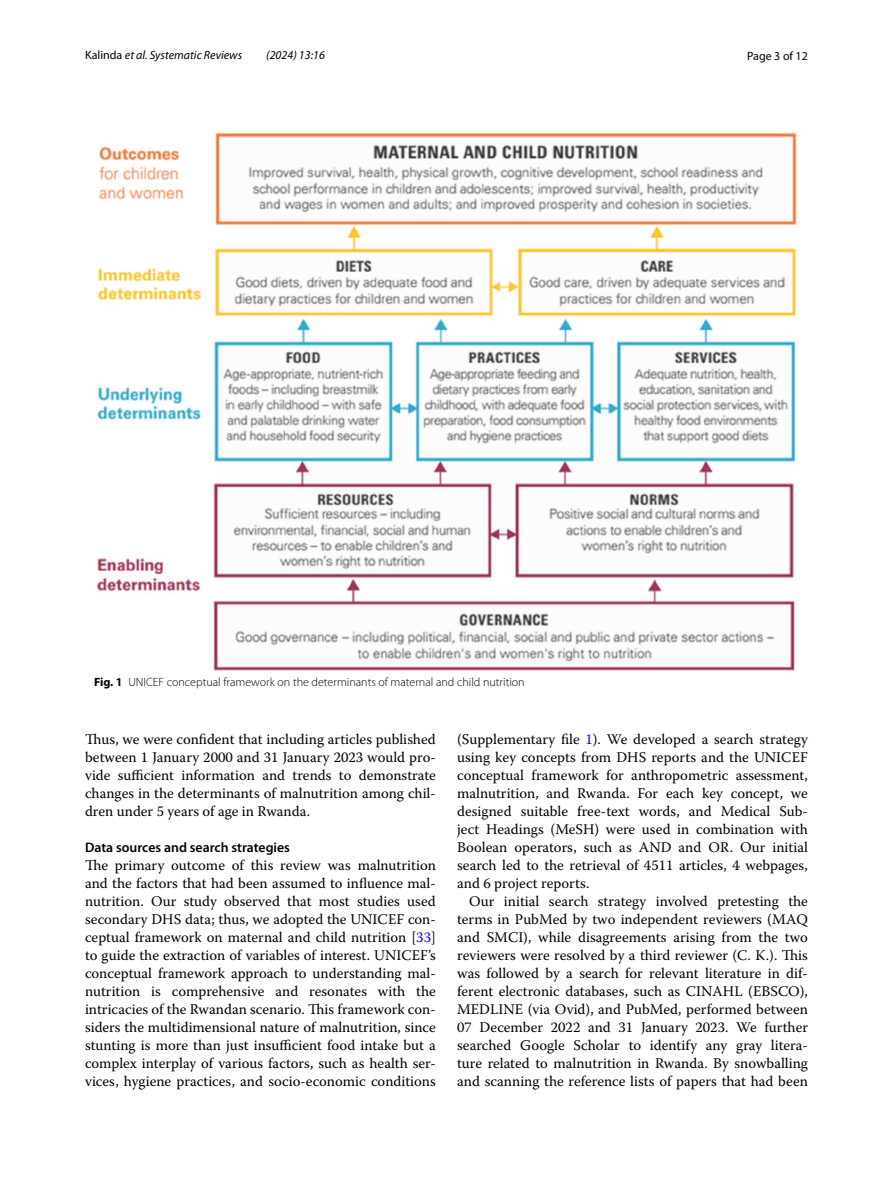
<style>
.page{position:relative;width:893px;height:1187px;background:#fff}
.page>*{position:absolute;margin:0;border:0;box-sizing:border-box;transform-origin:0 0}
.t1{font:14.7px/18px "Warnock Pro";color:#000;text-align:justify}
.t2{font:600 13.8px "Myriad Pro";color:#000}
.t3{font:300 12px "Myriad Pro";color:#000}
.t4{font:italic 12px "Myriad Pro";color:#000}
.t5{font:12px "Myriad Pro";color:#000}
.s1{font-style:normal}
.s2{font-weight:700}
.s3{color:#00f}
</style>
<div class="page">
<img style="left:96px;top:133px;width:701px;height:538px">
<p class="t4" style="left:85px;top:48px;width:159px"><span class="s1">Kalinda</span> et al. Systematic Reviews</p>
<p class="t4" style="left:266px;top:48px;width:60px">(2024) 13:16</p>
<p class="t5" style="left:747px;top:48px;width:62px">Page 3 of 12</p>
<p class="t3" style="left:94px;top:675px;width:432px"><span class="s2">Fig. 1</span> UNICEF conceptual framework on the determinants of maternal and child nutrition</p>
<p class="t1" style="left:85px;top:729px;width:352px">Thus, we were confident that including articles published between 1 January 2000 and 31 January 2023 would pro&shy;vide sufficient information and trends to demonstrate changes in the determinants of malnutrition among chil&shy;dren under 5 years of age in Rwanda.</p>
<p class="t2" style="left:85px;top:838px;width:206px">Data sources and search strategies</p>
<p class="t1" style="left:85px;top:855px;width:352px">The primary outcome of this review was malnutrition and the factors that had been assumed to influence mal&shy;nutrition. Our study observed that most studies used secondary DHS data; thus, we adopted the UNICEF con&shy;ceptual framework on maternal and child nutrition [<span class="s3">33</span>] to guide the extraction of variables of interest. UNICEF’s conceptual framework approach to understanding mal&shy;nutrition is comprehensive and resonates with the intricacies of the Rwandan scenario. This framework con&shy;siders the multidimensional nature of malnutrition, since stunting is more than just insufficient food intake but a complex interplay of various factors, such as health ser&shy;vices, hygiene practices, and socio-economic conditions</p>
<p class="t1" style="left:457px;top:729px;width:352px">(Supplementary file <span class="s3">1</span>). We developed a search strategy using key concepts from DHS reports and the UNICEF conceptual framework for anthropometric assessment, malnutrition, and Rwanda. For each key concept, we designed suitable free-text words, and Medical Sub&shy;ject Headings (MeSH) were used in combination with Boolean operators, such as AND and OR. Our initial search led to the retrieval of 4511 articles, 4 webpages, and 6 project reports.</p>
<p class="t1" style="left:457px;top:891px;width:352px;text-indent:12px">Our initial search strategy involved pretesting the terms in PubMed by two independent reviewers (MAQ and SMCI), while disagreements arising from the two reviewers were resolved by a third reviewer (C. K.). This was followed by a search for relevant literature in dif&shy;ferent electronic databases, such as CINAHL (EBSCO), MEDLINE (via Ovid), and PubMed, performed between 07 December 2022 and 31 January 2023. We further searched Google Scholar to identify any gray litera&shy;ture related to malnutrition in Rwanda. By snowballing and scanning the reference lists of papers that had been</p>
</div>
